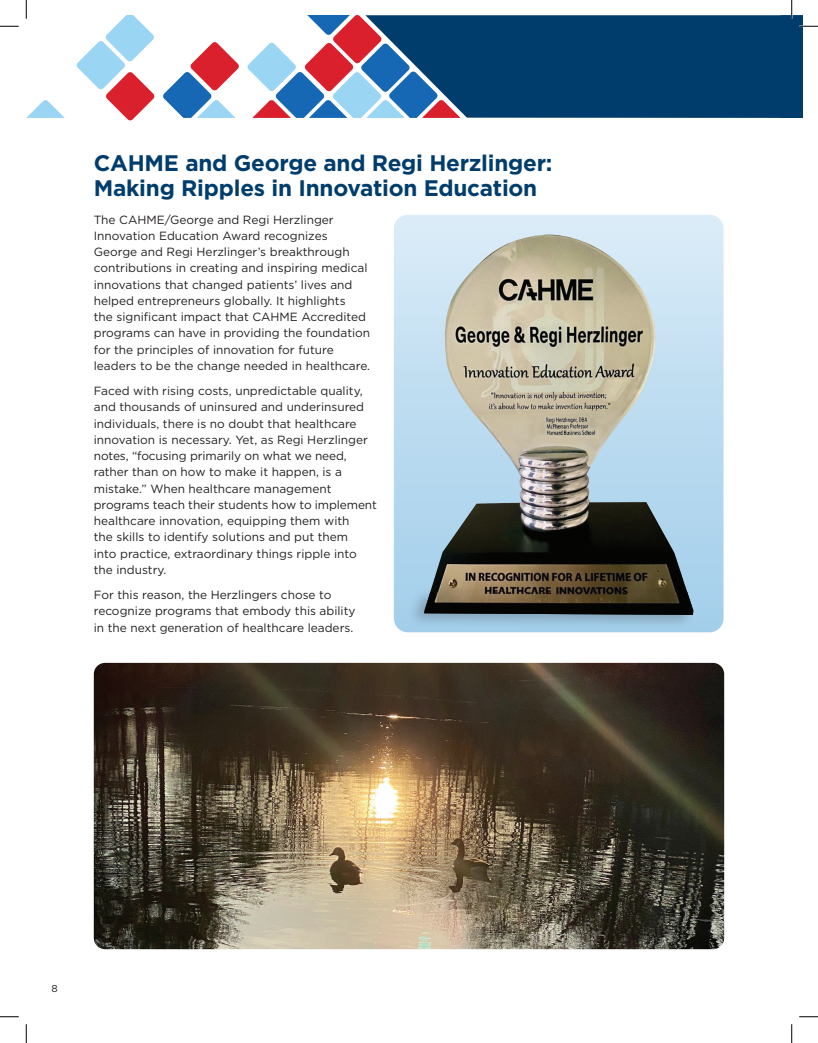
<style>
.page{position:relative;width:818px;height:1043px;background:#fff}
.page>*{position:absolute;margin:0;border:0;box-sizing:border-box;transform-origin:0 0}
.t1{font:700 22.5px/25px "Gotham";letter-spacing:-.01em;color:#003d6d}
.t2{font:11.88px/16.2px "Gotham";color:#231f20}
.t3{font:10px "Gotham";color:#231f20}
</style>
<div class="page">
<svg style="left:26px;top:100px;width:39px;height:18px"></svg>
<svg style="left:163px;top:42px;width:76px;height:76px"></svg>
<svg style="left:76px;top:15px;width:79px;height:106px"></svg>
<svg style="left:247px;top:15px;width:118px;height:103px"></svg>
<svg style="left:365px;top:15px;width:415px;height:103px;background:#114877"></svg>
<div style="left:394px;top:215px;width:329px;height:417px;background:linear-gradient(to bottom,#d9ebf7,#a1cdea);border-radius:14px"></div>
<img style="left:424px;top:235px;width:269px;height:352px">
<div style="left:406px;top:587px;width:289px;height:44px;background:#231f20;opacity:.25"></div>
<img style="left:424px;top:592px;width:269px;height:23px">
<img style="left:94px;top:663px;width:630px;height:286px">
<svg style="left:0;top:25px;width:19px;height:2px"></svg>
<svg style="left:0;top:1016px;width:19px;height:1px"></svg>
<svg style="left:799px;top:1016px;width:19px;height:1px"></svg>
<svg style="left:25px;top:0;width:2px;height:19px"></svg>
<svg style="left:25px;top:1024px;width:2px;height:18px"></svg>
<svg style="left:780px;top:0;width:38px;height:118px"></svg>
<svg style="left:791px;top:1024px;width:1px;height:18px"></svg>
<h1 class="t1" style="left:94px;top:150px;width:460px">CAHME and George and Regi Herzlinger:<br>Making Ripples in Innovation Education</h1>
<p class="t2" style="left:94px;top:211px;width:278px">The CAHME/George and Regi Herzlinger Innovation Education Award recognizes George and Regi Herzlinger’s breakthrough contributions in creating and inspiring medical innovations that changed patients’ lives and helped entrepreneurs globally. It highlights<br>the significant impact that CAHME Accredited programs can have in providing the foundation for the principles of innovation for future leaders to be the change needed in healthcare.</p>
<p class="t2" style="left:94px;top:382px;width:284px">Faced with rising costs, unpredictable quality, and thousands of uninsured and underinsured individuals, there is no doubt that healthcare innovation is necessary. Yet, as Regi Herzlinger notes, “focusing primarily on what we need, rather than on how to make it happen, is a mistake.” When healthcare management programs teach their students how to implement healthcare innovation, equipping them with<br>the skills to identify solutions and put them<br>into practice, extraordinary things ripple into the industry.</p>
<p class="t2" style="left:94px;top:586px;width:263px">For this reason, the Herzlingers chose to recognize programs that embody this ability in the next generation of healthcare leaders.</p>
<p class="t3" style="left:51px;top:982px;width:8px">8</p>
</div>
